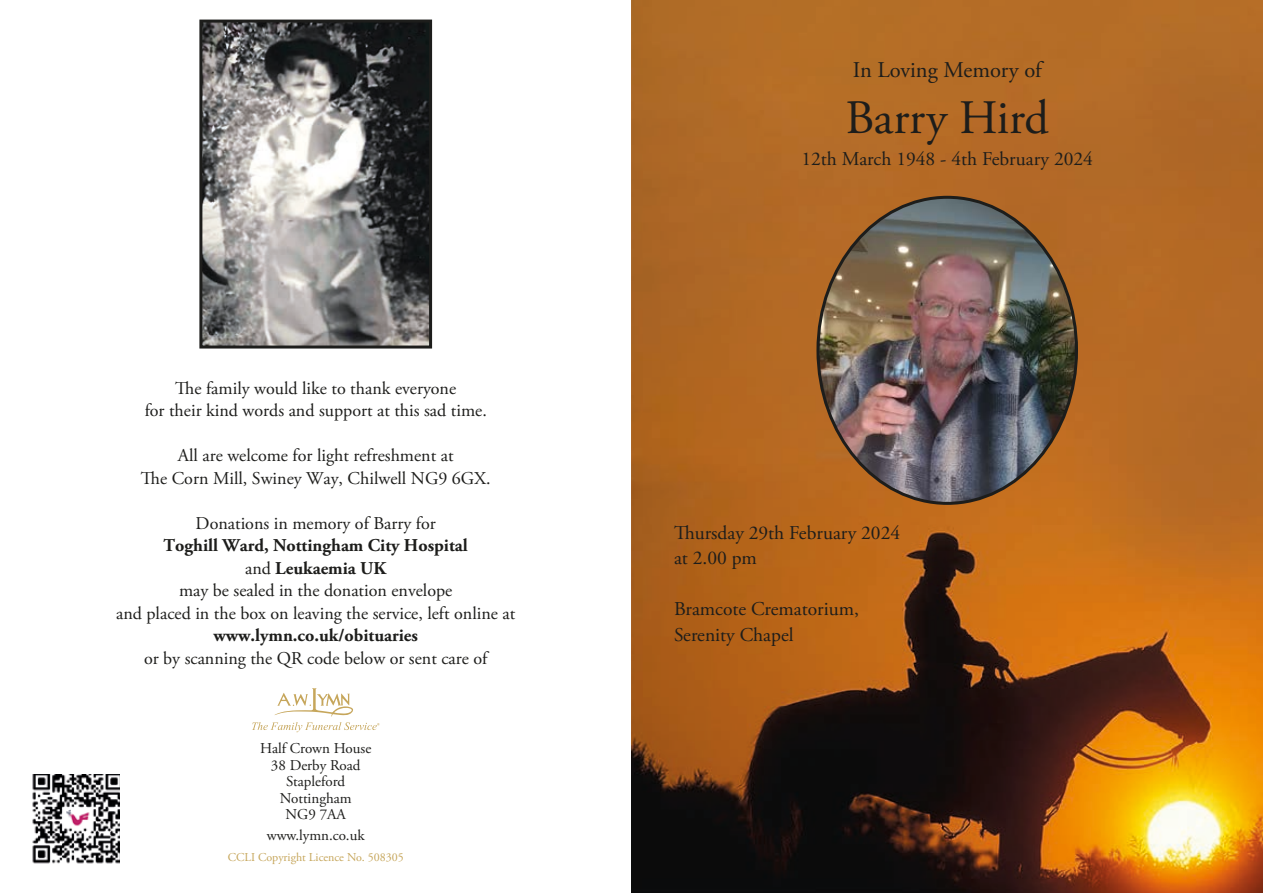
<style>
.page{position:relative;width:1263px;height:893px;background:#fff}
.page>*{position:absolute;margin:0;border:0;box-sizing:border-box;transform-origin:0 0}
.t1{font:48px "Adobe Garamond Pro";color:#1d1d1b}
.t2{font:22.5px "Adobe Garamond Pro";color:#1d1d1b}
.t3{font:19.5px/25.5px "Adobe Garamond Pro";color:#1d1d1b}
.t4{font:18px/22.5px "Adobe Garamond Pro";color:#1d1d1b;text-align:center}
.t5{font:700 18px "Adobe Garamond Pro";color:#1d1d1b}
.t6{font:15px/16.5px "Adobe Garamond Pro";color:#1d1d1b;text-align:center}
.t7{font:12px "Adobe Garamond Pro";color:#c6a65b}
.s1{font-weight:700}
</style>
<div class="page">
<img style="left:631px;top:0;width:632px;height:893px">
<img style="left:203px;top:24px;width:225px;height:321px">
<div style="left:199px;top:20px;width:233px;height:329px;border:3px solid #1d1d1b"></div>
<svg style="left:252px;top:688px;width:127px;height:44px"></svg>
<img style="left:32px;top:775px;width:87px;height:89px">
<img style="left:818px;top:197px;width:258px;height:306px">
<p class="t4" style="left:145px;top:377px;width:344px">The family would like to thank everyone<br>for their kind words and support at this sad time.</p>
<p class="t4" style="left:141px;top:445px;width:351px">All are welcome for light refreshment at<br>The Corn Mill, Swiney Way, Chilwell NG9 6GX.</p>
<p class="t4" style="left:196px;top:512px;width:242px">Donations in memory of Barry for</p>
<p class="t4" style="left:116px;top:535px;width:401px"><span class="s1">Toghill Ward, Nottingham City Hospital<br></span>and <span class="s1">Leukaemia UK<br></span>may be sealed in the donation envelope<br>and placed in the box on leaving the service, left online at</p>
<p class="t5" style="left:214px;top:625px;width:206px">www.lymn.co.uk/obituaries</p>
<p class="t4" style="left:144px;top:647px;width:345px">or by scanning the QR code below or sent care of</p>
<p class="t6" style="left:260px;top:741px;width:113px">Half Crown House<br>38 Derby Road<br>Stapleford<br>Nottingham<br>NG9 7AA</p>
<p class="t6" style="left:267px;top:827px;width:99px">www.lymn.co.uk</p>
<p class="t7" style="left:228px;top:850px;width:178px">CCLI Copyright Licence No. 508305</p>
<p class="t2" style="left:853px;top:57px;width:191px">In Loving Memory of</p>
<h1 class="t1" style="left:845px;top:89px;width:205px">Barry Hird</h1>
<p class="t3" style="left:801px;top:147px;width:293px">12th March 1948 - 4th February 2024</p>
<p class="t3" style="left:674px;top:520px;width:228px">Thursday 29th February 2024 at 2.00 pm</p>
<p class="t3" style="left:674px;top:597px;width:186px">Bramcote Crematorium,<br>Serenity Chapel</p>
</div>
